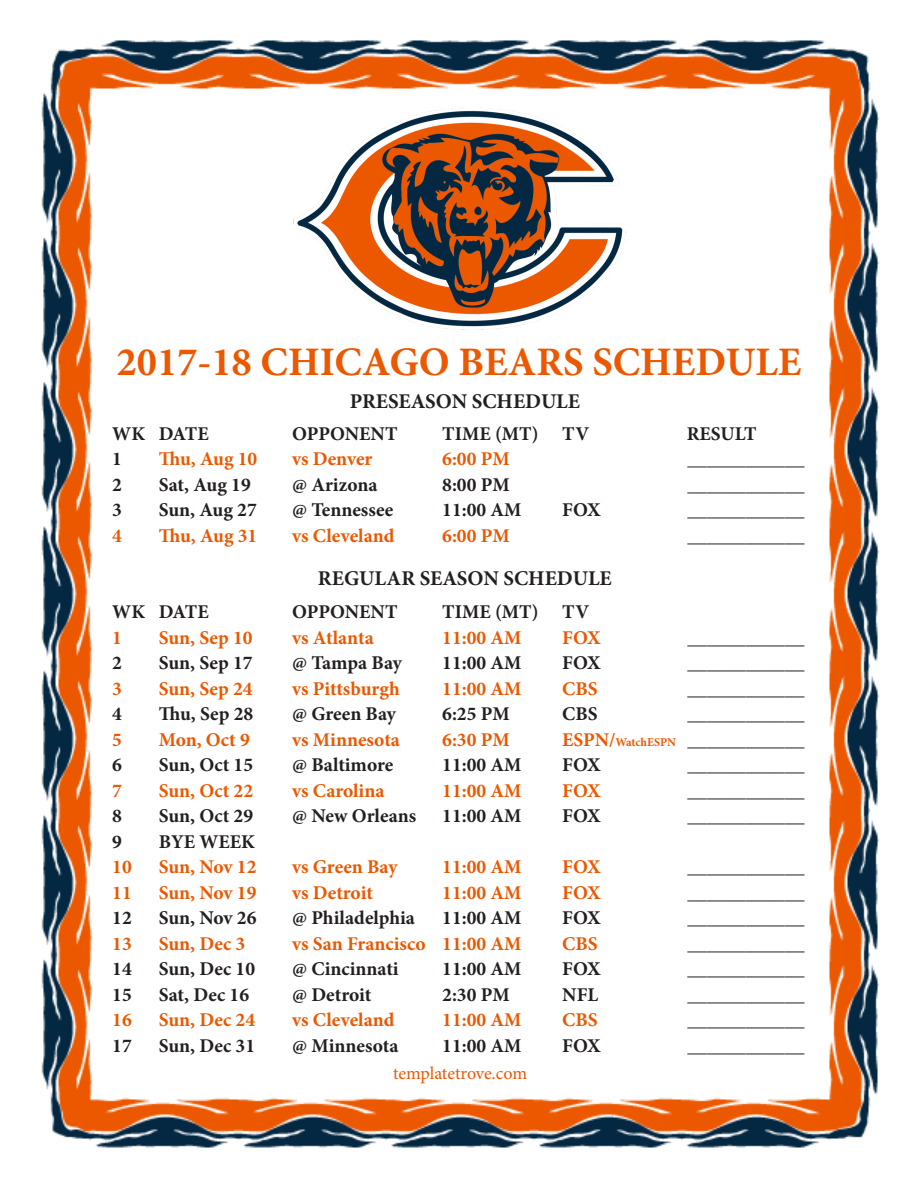
<style>
.page{position:relative;width:918px;height:1188px;background:#fff}
.page>*{position:absolute;margin:0;border:0;box-sizing:border-box;transform-origin:0 0}
.t1{font:700 40.5px "Minion Pro";color:#eb5800}
.t2{font:700 21px "Minion Pro";color:#231f20}
.t3{font:700 19.5px "Minion Pro";color:#231f20}
.t4{font:700 19.5px "Minion Pro";color:#eb5800}
.t5{font:18px "Minion Pro";letter-spacing:-.005em;color:#eb5800}
.s1{color:#eb5800}
.s2{font-size:12px;color:#eb5800}
</style>
<div class="page">
<img style="left:41px;top:40px;width:839px;height:1108px">
<img style="left:285px;top:104px;width:351px;height:229px">
<p class="t1" style="left:117px;top:333px;width:686px">2017-18 CHICAGO BEARS SCHEDULE</p>
<p class="t2" style="left:350px;top:387px;width:232px">PRESEASON SCHEDULE</p>
<p class="t3" style="left:112px;top:420px;width:98px">WK DATE</p>
<p class="t3" style="left:292px;top:420px;width:107px">OPPONENT</p>
<p class="t3" style="left:442px;top:420px;width:148px">TIME (MT) TV</p>
<p class="t3" style="left:687px;top:420px;width:71px">RESULT</p>
<p class="t3" style="left:112px;top:445px;width:11px">1</p>
<p class="t4" style="left:159px;top:445px;width:100px">Thu, Aug 10</p>
<p class="t4" style="left:292px;top:445px;width:82px">vs Denver</p>
<p class="t4" style="left:442px;top:445px;width:69px">6:00 PM</p>
<p class="t3" style="left:688px;top:445px;width:118px">____________</p>
<p class="t3" style="left:112px;top:471px;width:11px">2</p>
<p class="t3" style="left:159px;top:471px;width:94px">Sat, Aug 19</p>
<p class="t3" style="left:292px;top:471px;width:87px">@ Arizona</p>
<p class="t3" style="left:442px;top:471px;width:69px">8:00 PM</p>
<p class="t3" style="left:688px;top:471px;width:118px">____________</p>
<p class="t3" style="left:112px;top:496px;width:11px">3</p>
<p class="t3" style="left:159px;top:496px;width:99px">Sun, Aug 27</p>
<p class="t3" style="left:292px;top:496px;width:103px">@ Tennessee</p>
<p class="t3" style="left:442px;top:496px;width:81px">11:00 AM</p>
<p class="t3" style="left:562px;top:496px;width:40px">FOX</p>
<p class="t3" style="left:688px;top:496px;width:118px">____________</p>
<p class="t4" style="left:112px;top:522px;width:11px">4</p>
<p class="t4" style="left:159px;top:522px;width:100px">Thu, Aug 31</p>
<p class="t4" style="left:292px;top:522px;width:104px">vs Cleveland</p>
<p class="t4" style="left:442px;top:522px;width:69px">6:00 PM</p>
<p class="t3" style="left:688px;top:522px;width:118px">____________</p>
<p class="t2" style="left:318px;top:564px;width:295px">REGULAR SEASON SCHEDULE</p>
<p class="t3" style="left:112px;top:598px;width:98px">WK DATE</p>
<p class="t3" style="left:292px;top:598px;width:107px">OPPONENT</p>
<p class="t3" style="left:442px;top:598px;width:148px">TIME (MT) TV</p>
<p class="t4" style="left:112px;top:624px;width:11px">1</p>
<p class="t4" style="left:159px;top:624px;width:95px">Sun, Sep 10</p>
<p class="t4" style="left:292px;top:624px;width:83px">vs Atlanta</p>
<p class="t4" style="left:442px;top:624px;width:81px">11:00 AM</p>
<p class="t4" style="left:562px;top:624px;width:40px">FOX</p>
<p class="t3" style="left:688px;top:624px;width:118px">____________</p>
<p class="t3" style="left:112px;top:649px;width:11px">2</p>
<p class="t3" style="left:159px;top:649px;width:95px">Sun, Sep 17</p>
<p class="t3" style="left:292px;top:649px;width:111px">@ Tampa Bay</p>
<p class="t3" style="left:442px;top:649px;width:81px">11:00 AM</p>
<p class="t3" style="left:562px;top:649px;width:40px">FOX</p>
<p class="t3" style="left:688px;top:649px;width:118px">____________</p>
<p class="t4" style="left:112px;top:675px;width:11px">3</p>
<p class="t4" style="left:159px;top:675px;width:95px">Sun, Sep 24</p>
<p class="t4" style="left:292px;top:675px;width:109px">vs Pittsburgh</p>
<p class="t4" style="left:442px;top:675px;width:81px">11:00 AM</p>
<p class="t4" style="left:562px;top:675px;width:37px">CBS</p>
<p class="t3" style="left:688px;top:675px;width:118px">____________</p>
<p class="t3" style="left:112px;top:700px;width:11px">4</p>
<p class="t3" style="left:159px;top:700px;width:96px">Thu, Sep 28</p>
<p class="t3" style="left:292px;top:700px;width:105px">@ Green Bay</p>
<p class="t3" style="left:442px;top:700px;width:69px">6:25 PM</p>
<p class="t3" style="left:562px;top:700px;width:37px">CBS</p>
<p class="t3" style="left:688px;top:700px;width:118px">____________</p>
<p class="t4" style="left:112px;top:726px;width:11px">5</p>
<p class="t4" style="left:159px;top:726px;width:93px">Mon, Oct 9</p>
<p class="t4" style="left:292px;top:726px;width:109px">vs Minnesota</p>
<p class="t4" style="left:442px;top:726px;width:69px">6:30 PM</p>
<p class="t3" style="left:562px;top:726px;width:244px"><span class="s1">ESPN/</span><span class="s2">WatchESPN</span> ____________</p>
<p class="t3" style="left:112px;top:751px;width:11px">6</p>
<p class="t3" style="left:159px;top:751px;width:96px">Sun, Oct 15</p>
<p class="t3" style="left:292px;top:751px;width:103px">@ Baltimore</p>
<p class="t3" style="left:442px;top:751px;width:81px">11:00 AM</p>
<p class="t3" style="left:562px;top:751px;width:40px">FOX</p>
<p class="t3" style="left:688px;top:751px;width:118px">____________</p>
<p class="t4" style="left:112px;top:777px;width:11px">7</p>
<p class="t4" style="left:159px;top:777px;width:96px">Sun, Oct 22</p>
<p class="t4" style="left:292px;top:777px;width:94px">vs Carolina</p>
<p class="t4" style="left:442px;top:777px;width:81px">11:00 AM</p>
<p class="t4" style="left:562px;top:777px;width:40px">FOX</p>
<p class="t3" style="left:688px;top:777px;width:118px">____________</p>
<p class="t3" style="left:112px;top:802px;width:11px">8</p>
<p class="t3" style="left:159px;top:802px;width:96px">Sun, Oct 29</p>
<p class="t3" style="left:292px;top:802px;width:126px">@ New Orleans</p>
<p class="t3" style="left:442px;top:802px;width:81px">11:00 AM</p>
<p class="t3" style="left:562px;top:802px;width:40px">FOX</p>
<p class="t3" style="left:688px;top:802px;width:118px">____________</p>
<p class="t3" style="left:112px;top:828px;width:11px">9</p>
<p class="t3" style="left:159px;top:828px;width:98px">BYE WEEK</p>
<p class="t4" style="left:112px;top:853px;width:21px">10</p>
<p class="t4" style="left:159px;top:853px;width:99px">Sun, Nov 12</p>
<p class="t4" style="left:292px;top:853px;width:107px">vs Green Bay</p>
<p class="t4" style="left:442px;top:853px;width:81px">11:00 AM</p>
<p class="t4" style="left:562px;top:853px;width:40px">FOX</p>
<p class="t3" style="left:688px;top:853px;width:118px">____________</p>
<p class="t4" style="left:112px;top:879px;width:21px">11</p>
<p class="t4" style="left:159px;top:879px;width:99px">Sun, Nov 19</p>
<p class="t4" style="left:292px;top:879px;width:82px">vs Detroit</p>
<p class="t4" style="left:442px;top:879px;width:81px">11:00 AM</p>
<p class="t4" style="left:562px;top:879px;width:40px">FOX</p>
<p class="t3" style="left:688px;top:879px;width:118px">____________</p>
<p class="t3" style="left:112px;top:904px;width:21px">12</p>
<p class="t3" style="left:159px;top:904px;width:99px">Sun, Nov 26</p>
<p class="t3" style="left:292px;top:904px;width:124px">@ Philadelphia</p>
<p class="t3" style="left:442px;top:904px;width:81px">11:00 AM</p>
<p class="t3" style="left:562px;top:904px;width:40px">FOX</p>
<p class="t3" style="left:688px;top:904px;width:118px">____________</p>
<p class="t4" style="left:112px;top:930px;width:21px">13</p>
<p class="t4" style="left:159px;top:930px;width:88px">Sun, Dec 3</p>
<p class="t4" style="left:292px;top:930px;width:231px">vs San Francisco 11:00 AM</p>
<p class="t4" style="left:562px;top:930px;width:37px">CBS</p>
<p class="t3" style="left:688px;top:930px;width:118px">____________</p>
<p class="t3" style="left:112px;top:955px;width:21px">14</p>
<p class="t3" style="left:159px;top:955px;width:98px">Sun, Dec 10</p>
<p class="t3" style="left:292px;top:955px;width:108px">@ Cincinnati</p>
<p class="t3" style="left:442px;top:955px;width:81px">11:00 AM</p>
<p class="t3" style="left:562px;top:955px;width:40px">FOX</p>
<p class="t3" style="left:688px;top:955px;width:118px">____________</p>
<p class="t3" style="left:112px;top:981px;width:21px">15</p>
<p class="t3" style="left:159px;top:981px;width:92px">Sat, Dec 16</p>
<p class="t3" style="left:292px;top:981px;width:81px">@ Detroit</p>
<p class="t3" style="left:442px;top:981px;width:69px">2:30 PM</p>
<p class="t3" style="left:562px;top:981px;width:37px">NFL</p>
<p class="t3" style="left:688px;top:981px;width:118px">____________</p>
<p class="t4" style="left:112px;top:1006px;width:21px">16</p>
<p class="t4" style="left:159px;top:1006px;width:98px">Sun, Dec 24</p>
<p class="t4" style="left:292px;top:1006px;width:104px">vs Cleveland</p>
<p class="t4" style="left:442px;top:1006px;width:81px">11:00 AM</p>
<p class="t4" style="left:562px;top:1006px;width:37px">CBS</p>
<p class="t3" style="left:688px;top:1006px;width:118px">____________</p>
<p class="t3" style="left:112px;top:1032px;width:21px">17</p>
<p class="t3" style="left:159px;top:1032px;width:98px">Sun, Dec 31</p>
<p class="t3" style="left:292px;top:1032px;width:108px">@ Minnesota</p>
<p class="t3" style="left:442px;top:1032px;width:81px">11:00 AM</p>
<p class="t3" style="left:562px;top:1032px;width:40px">FOX</p>
<p class="t3" style="left:688px;top:1032px;width:118px">____________</p>
<p class="t5" style="left:393px;top:1061px;width:136px">templatetrove.com</p>
</div>
